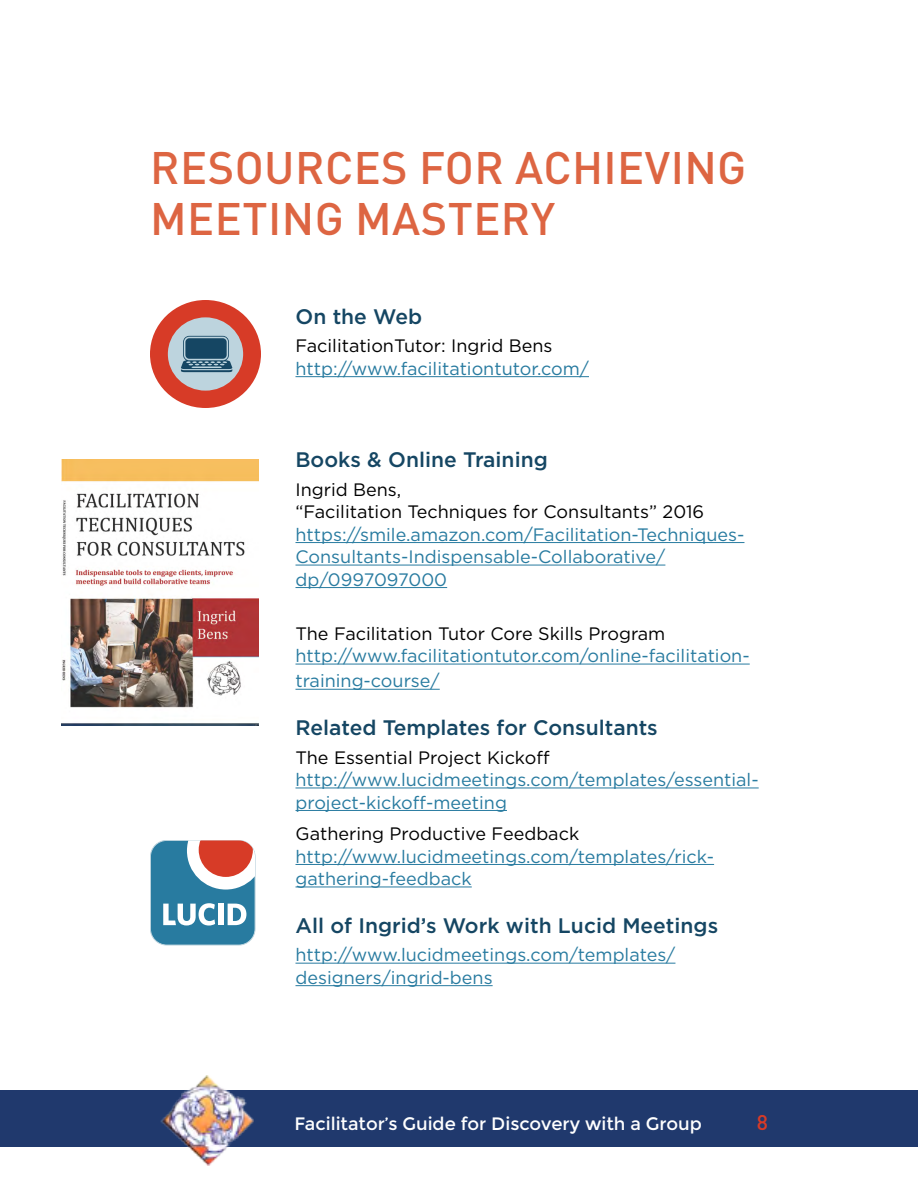
<style>
.page{position:relative;width:918px;height:1188px;background:#fff}
.page>*{position:absolute;margin:0;border:0;box-sizing:border-box;transform-origin:0 0}
.t1{font:500 45px/51px "DIN Pro";letter-spacing:.01em;color:#dd6542}
.t2{font:500 21px "Gotham";color:#154663}
.t3{font:500 21px "DIN";color:#d73b27}
.t4{font:18px/22.5px "Gotham";color:#287ba0}
.t5{font:18px/22.5px "Gotham";color:#000}
.t6{font:18px "Montserrat";color:#fff}
</style>
<div class="page">
<div style="left:0;top:1090px;width:918px;height:58px;background:#20396d"></div>
<img style="left:160px;top:1076px;width:94px;height:90px">
<hr style="left:296px;top:376px;width:293px;height:1px;background:#287ba0">
<hr style="left:296px;top:542px;width:448px;height:1px;background:#287ba0">
<hr style="left:296px;top:565px;width:369px;height:1px;background:#287ba0">
<hr style="left:296px;top:587px;width:151px;height:1px;background:#287ba0">
<hr style="left:296px;top:664px;width:454px;height:1px;background:#287ba0">
<hr style="left:296px;top:689px;width:144px;height:1px;background:#287ba0">
<hr style="left:296px;top:788px;width:463px;height:1px;background:#287ba0">
<hr style="left:296px;top:810px;width:211px;height:1px;background:#287ba0">
<hr style="left:296px;top:864px;width:418px;height:1px;background:#287ba0">
<hr style="left:296px;top:887px;width:176px;height:1px;background:#287ba0">
<hr style="left:296px;top:963px;width:379px;height:1px;background:#287ba0">
<hr style="left:296px;top:985px;width:197px;height:1px;background:#287ba0">
<div style="left:150px;top:840px;width:105px;height:105px;background:#287ba0;border-radius:16px"></div>
<div style="left:150px;top:840px;width:105px;height:105px;border:1px solid #bdd4de;border-radius:16px"></div>
<svg style="left:163px;top:903px;width:52px;height:23px"></svg>
<div style="left:218px;top:904px;width:6px;height:21px;background:#fff"></div>
<svg style="left:228px;top:904px;width:18px;height:21px"></svg>
<svg style="left:187px;top:840px;width:68px;height:50px;background:#cd8e8a"></svg>
<div style="left:150px;top:300px;width:111px;height:108px;background:#d73b27;border-radius:50%"></div>
<div style="left:168px;top:317px;width:75px;height:74px;background:#bdd4de;border-radius:50%"></div>
<svg style="left:181px;top:336px;width:52px;height:36px"></svg>
<img style="left:61px;top:459px;width:197px;height:267px">
<h1 class="t1" style="left:150px;top:141px;width:598px">RESOURCES FOR ACHIEVING<br>MEETING MASTERY</h1>
<p class="t2" style="left:296px;top:305px;width:128px">On the Web</p>
<p class="t5" style="left:296px;top:334px;width:259px">FacilitationTutor: Ingrid Bens</p>
<p class="t4" style="left:296px;top:357px;width:295px">http://www.facilitationtutor.com/</p>
<p class="t2" style="left:296px;top:448px;width:254px">Books &amp; Online Training</p>
<p class="t5" style="left:296px;top:478px;width:410px">Ingrid Bens,<br>“Facilitation Techniques for Consultants” 2016</p>
<p class="t4" style="left:296px;top:523px;width:450px">https://smile.amazon.com/Facilitation-Techniques-<br>Consultants-Indispensable-Collaborative/ dp/0997097000</p>
<p class="t5" style="left:296px;top:622px;width:371px">The Facilitation Tutor Core Skills Program</p>
<p class="t4" style="left:296px;top:643px;width:456px;line-height:25.2px">http://www.facilitationtutor.com/online-facilitation&shy;training-course/</p>
<p class="t2" style="left:296px;top:716px;width:364px">Related Templates for Consultants</p>
<p class="t5" style="left:296px;top:746px;width:256px">The Essential Project Kickoff</p>
<p class="t4" style="left:296px;top:768px;width:465px">http://www.lucidmeetings.com/templates/essential&shy;project-kickoff-meeting</p>
<p class="t5" style="left:296px;top:822px;width:285px">Gathering Productive Feedback</p>
<p class="t4" style="left:296px;top:845px;width:420px">http://www.lucidmeetings.com/templates/rick&shy;gathering-feedback</p>
<p class="t2" style="left:296px;top:914px;width:424px">All of Ingrid’s Work with Lucid Meetings</p>
<p class="t4" style="left:296px;top:943px;width:381px">http://www.lucidmeetings.com/templates/ designers/ingrid-bens</p>
<p class="t6" style="left:294px;top:1113px;width:409px">Facilitator’s Guide for Discovery with a Group</p>
<p class="t3" style="left:757px;top:1109px;width:13px">8</p>
</div>
